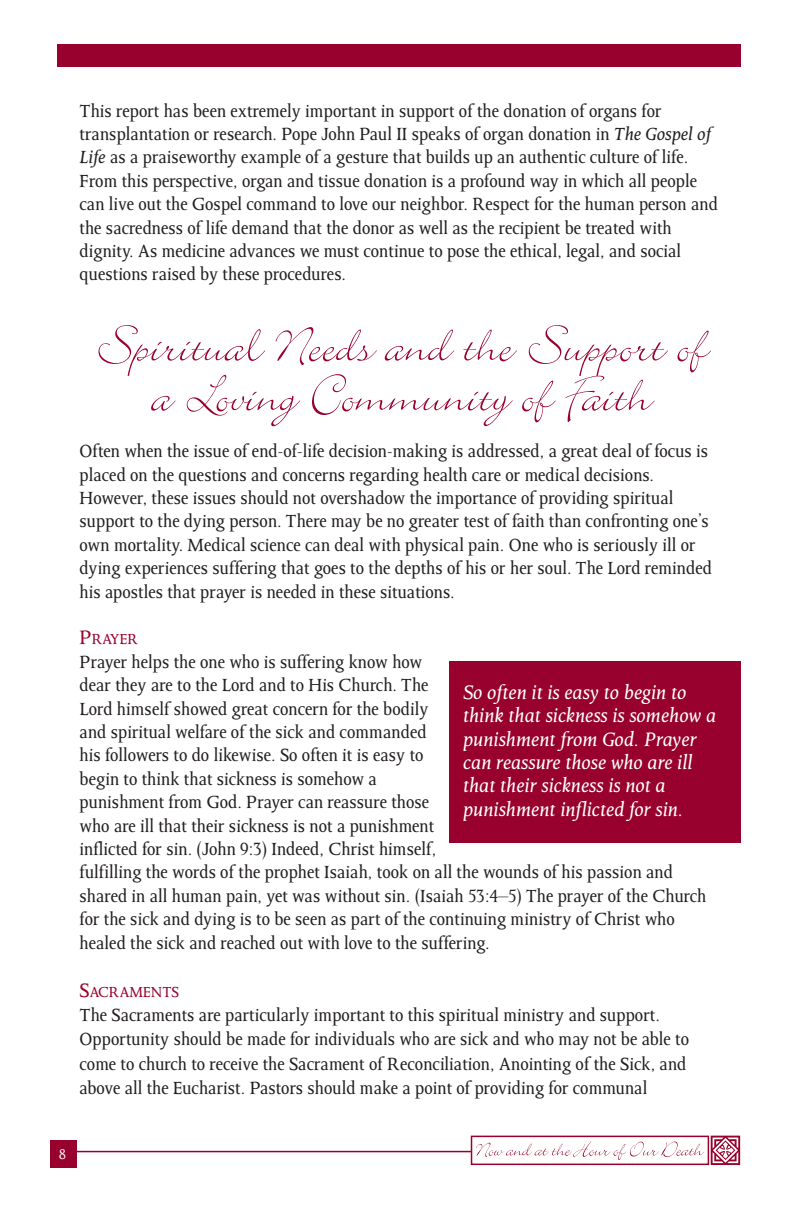
<style>
.page{position:relative;width:792px;height:1224px;background:#fff}
.page>*{position:absolute;margin:0;border:0;box-sizing:border-box;transform-origin:0 0}
.t1{font:58px/50px "Bickley Script Let Plain";letter-spacing:.005em;color:#98012d;text-align:center}
.t2{font:italic 22px/23.4px "Octavian";letter-spacing:.005em;color:#fff}
.t3{font:20px/23.4px "Octavian";letter-spacing:.005em;color:#231f20}
.t4{font:16.4px "Octavian";letter-spacing:.005em;color:#98012d}
.t5{font:16px "Octavian";color:#fff}
.s1{font-style:italic}
.s2{font-size:22px}
</style>
<div class="page">
<hr style="left:73px;top:1151px;width:400px;height:1px;background:#98012d">
<div style="left:471px;top:1136px;width:238px;height:29px;border:2px solid #98012d"></div>
<svg style="left:476px;top:1142px;width:228px;height:18px"></svg>
<svg style="left:711px;top:1136px;width:29px;height:29px"></svg>
<div style="left:50px;top:1140px;width:26px;height:27px;background:#98012d"></div>
<div style="left:57px;top:45px;width:684px;height:22px;background:#98012d"></div>
<div style="left:450px;top:661px;width:291px;height:182px;background:#98012d"></div>
<p class="t3" style="left:80px;top:100px;width:640px">This report has been extremely important in support of the donation of organs for transplantation or research. Pope John Paul II speaks of organ donation in <span class="s1">The Gospel of Life</span> as a praiseworthy example of a gesture that builds up an authentic culture of life.<br>From this perspective, organ and tissue donation is a profound way in which all people can live out the Gospel command to love our neighbor. Respect for the human person and the sacredness of life demand that the donor as well as the recipient be treated with dignity. As medicine advances we must continue to pose the ethical, legal, and social questions raised by these procedures.</p>
<h1 class="t1" style="left:96px;top:315px;width:613px">Spiritual Needs and the Support of a Loving Community of Faith</h1>
<p class="t3" style="left:80px;top:441px;width:634px">Often when the issue of end-of-life decision-making is addressed, a great deal of focus is placed on the questions and concerns regarding health care or medical decisions.<br>However, these issues should not overshadow the importance of providing spiritual support to the dying person. There may be no greater test of faith than confronting one’s own mortality. Medical science can deal with physical pain. One who is seriously ill or dying experiences suffering that goes to the depths of his or her soul. The Lord reminded his apostles that prayer is needed in these situations.</p>
<p class="t4" style="left:80px;top:633px;width:60px"><span class="s2">P</span>RAYER</p>
<p class="t3" style="left:80px;top:651px;width:628px">Prayer helps the one who is suffering know how<br>dear they are to the Lord and to His Church. The<br>Lord himself showed great concern for the bodily<br>and spiritual welfare of the sick and commanded<br>his followers to do likewise. So often it is easy to<br>begin to think that sickness is somehow a<br>punishment from God. Prayer can reassure those<br>who are ill that their sickness is not a punishment<br>inflicted for sin. (John 9:3) Indeed, Christ himself,<br>fulfilling the words of the prophet Isaiah, took on all the wounds of his passion and shared in all human pain, yet was without sin. (Isaiah 53:4–5) The prayer of the Church for the sick and dying is to be seen as part of the continuing ministry of Christ who healed the sick and reached out with love to the suffering.</p>
<p class="t4" style="left:80px;top:986px;width:101px"><span class="s2">S</span>ACRAMENTS</p>
<p class="t3" style="left:80px;top:1004px;width:611px;line-height:24.2px">The Sacraments are particularly important to this spiritual ministry and support.<br>Opportunity should be made for individuals who are sick and who may not be able to come to church to receive the Sacrament of Reconciliation, Anointing of the Sick, and above all the Eucharist. Pastors should make a point of providing for communal</p>
<p class="t2" style="left:463px;top:682px;width:255px">So often it is easy to begin to think that sickness is somehow a punishment from God. Prayer can reassure those who are ill that their sickness is not a punishment inflicted for sin.</p>
<p class="t5" style="left:59px;top:1148px;width:8px">8</p>
</div>
